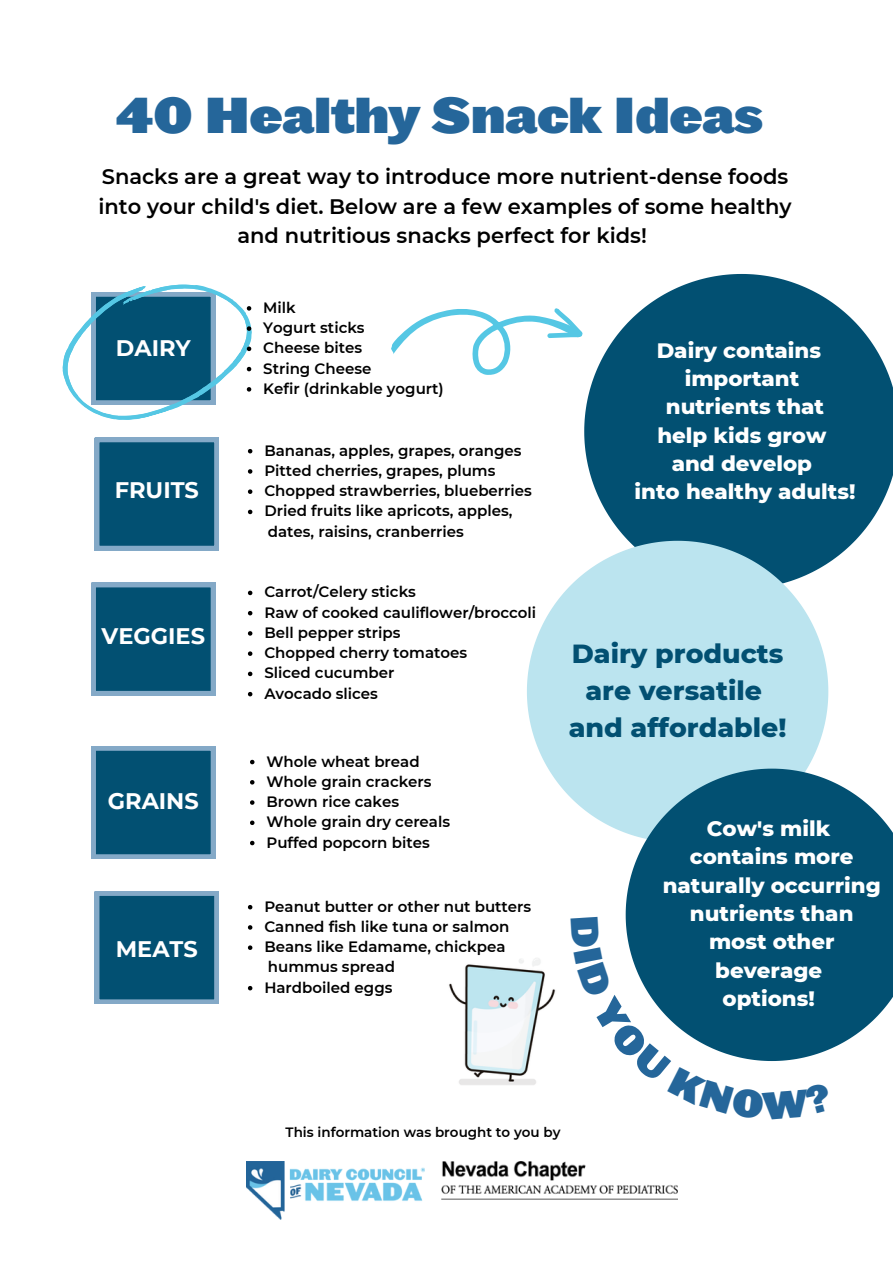
<style>
.page{position:relative;width:893px;height:1264px;background:#fff}
.page>*{position:absolute;margin:0;border:0;box-sizing:border-box;transform-origin:0 0}
.t1{font:48px "Leviathan HTF Black";color:#25669a}
.t2{font:800 26.7px/36.8px "Montserrat";color:#025072;text-align:center}
.t3{font:700 22.5px "Montserrat";color:#fff}
.t4{font:800 21.3px/28.3px "Montserrat";color:#fff;text-align:center}
.t5{font:600 21px/29.2px "Montserrat";color:#000;text-align:center}
.t6{font:600 15px/20.2px "Montserrat";color:#000}
.t7{font:600 13.5px "Montserrat";color:#000}
</style>
<div class="page">
<img style="left:449px;top:958px;width:107px;height:127px">
<svg style="left:95px;top:891px;width:124px;height:112px;background:#145c7e"></svg>
<svg style="left:91px;top:583px;width:124px;height:112px;background:#145c7e"></svg>
<svg style="left:91px;top:746px;width:124px;height:112px;background:#145c7e"></svg>
<svg style="left:584px;top:274px;width:308px;height:289px;fill:#025072"></svg>
<svg style="left:527px;top:541px;width:301px;height:292px;background:#bde2ec"></svg>
<svg style="left:625px;top:768px;width:267px;height:280px;background:#286c89"></svg>
<svg style="left:391px;top:284px;width:196px;height:112px"></svg>
<svg style="left:248px;top:905px;width:4px;height:4px"></svg>
<svg style="left:248px;top:925px;width:4px;height:4px"></svg>
<svg style="left:248px;top:945px;width:4px;height:4px"></svg>
<svg style="left:248px;top:986px;width:4px;height:4px"></svg>
<svg style="left:248px;top:590px;width:4px;height:5px"></svg>
<svg style="left:248px;top:611px;width:4px;height:4px"></svg>
<svg style="left:248px;top:631px;width:4px;height:4px"></svg>
<svg style="left:248px;top:651px;width:4px;height:5px"></svg>
<svg style="left:248px;top:671px;width:4px;height:5px"></svg>
<svg style="left:248px;top:692px;width:4px;height:4px"></svg>
<svg style="left:62px;top:284px;width:191px;height:266px"></svg>
<svg style="left:250px;top:759px;width:4px;height:5px"></svg>
<svg style="left:250px;top:780px;width:4px;height:4px"></svg>
<svg style="left:250px;top:800px;width:4px;height:4px"></svg>
<svg style="left:250px;top:820px;width:4px;height:5px"></svg>
<svg style="left:250px;top:840px;width:4px;height:5px"></svg>
<img style="left:246px;top:1161px;width:178px;height:58px">
<img style="left:441px;top:1161px;width:236px;height:34px">
<svg style="left:625px;top:916px;width:207px;height:145px"></svg>
<h1 class="t1" style="left:115px;top:84px;width:649px">40 Healthy Snack Ideas</h1>
<h3 class="t5" style="left:98px;top:162px;width:694px">Snacks are a great way to introduce more nutrient-dense foods into your child's diet. Below are a few examples of some healthy and nutritious snacks perfect for kids!</h3>
<h3 class="t3" style="left:116px;top:334px;width:76px">DAIRY</h3>
<h3 class="t3" style="left:115px;top:476px;width:86px">FRUITS</h3>
<h3 class="t3" style="left:102px;top:622px;width:105px">VEGGIES</h3>
<h3 class="t3" style="left:108px;top:787px;width:92px">GRAINS</h3>
<h3 class="t3" style="left:116px;top:934px;width:84px">MEATS</h3>
<p class="t6" style="left:263px;top:297px;width:182px">Milk<br>Yogurt sticks<br>Cheese bites<br>String Cheese<br>Kefir (drinkable yogurt)</p>
<p class="t6" style="left:264px;top:440px;width:269px">Bananas, apples, grapes, oranges Pitted cherries, grapes, plums Chopped strawberries, blueberries Dried fruits like apricots, apples, dates, raisins, cranberries</p>
<p class="t6" style="left:264px;top:582px;width:273px">Carrot/Celery sticks<br>Raw of cooked cauliflower/broccoli<br>Bell pepper strips<br>Chopped cherry tomatoes<br>Sliced cucumber<br>Avocado slices</p>
<p class="t6" style="left:266px;top:751px;width:185px">Whole wheat bread<br>Whole grain crackers<br>Brown rice cakes<br>Whole grain dry cereals<br>Puffed popcorn bites</p>
<p class="t6" style="left:264px;top:896px;width:268px">Peanut butter or other nut butters<br>Canned fish like tuna or salmon<br>Beans like Edamame, chickpea</p>
<p class="t6" style="left:264px;top:977px;width:129px">Hardboiled eggs</p>
<p class="t6" style="left:268px;top:956px;width:129px">hummus spread</p>
<h3 class="t4" style="left:634px;top:336px;width:222px">Dairy contains important nutrients that<br>help kids grow<br>and develop<br>into healthy adults!</h3>
<h2 class="t2" style="left:568px;top:635px;width:219px">Dairy products are versatile and affordable!</h2>
<h3 class="t4" style="left:662px;top:814px;width:219px">Cow's milk contains more naturally occurring nutrients than most other beverage<br>options!</h3>
<p class="t7" style="left:285px;top:1124px;width:276px">This information was brought to you by</p>
</div>
